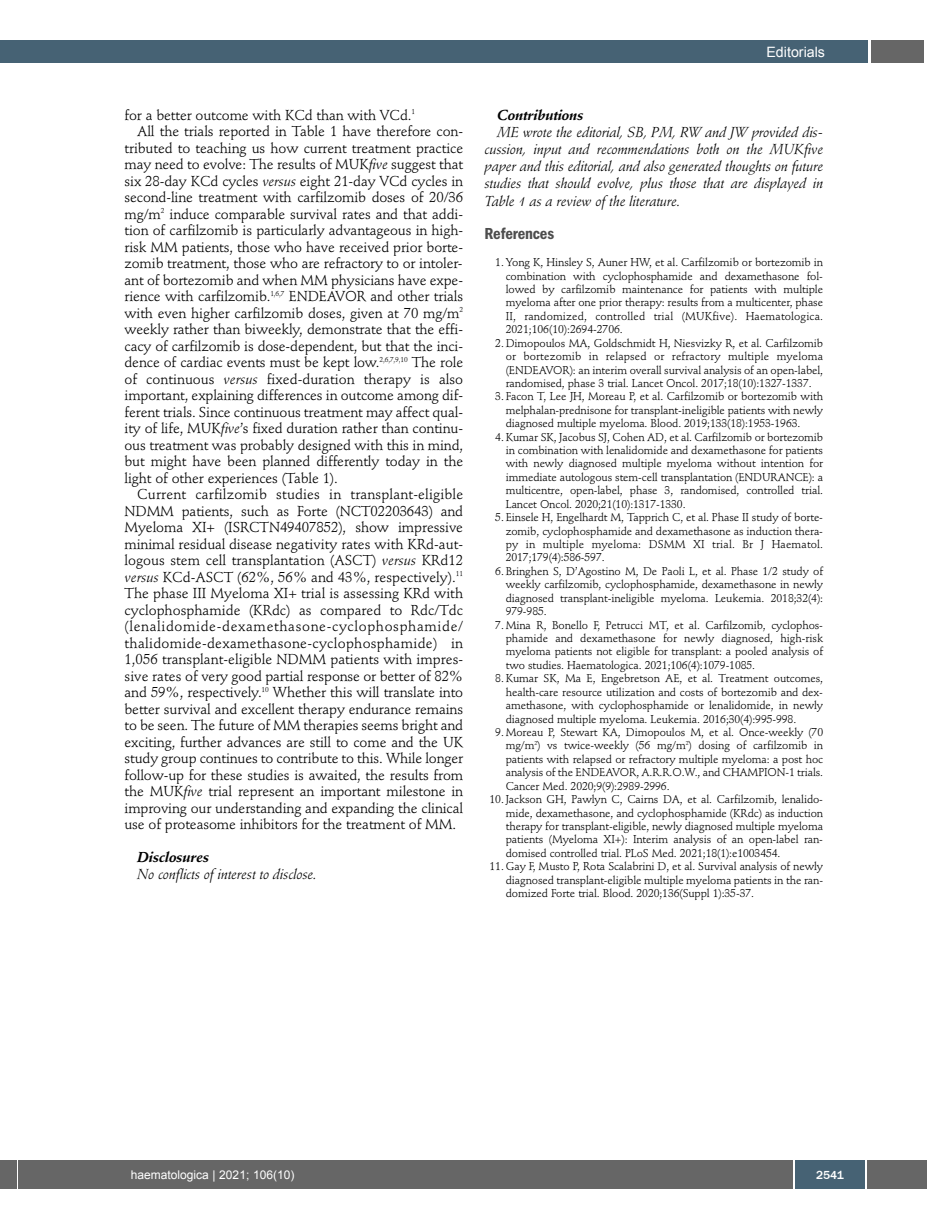
<style>
.page{position:relative;width:927px;height:1225px;background:#fff}
.page>*{position:absolute;margin:0;border:0;box-sizing:border-box;transform-origin:0 0}
.t1{font:600 condensed 16.5px "Franklin Gothic";letter-spacing:-.01em;color:#4d4d4d}
.t2{font:14.25px "Stempel Schneidler";letter-spacing:-.01em;color:#000}
.t3{font:italic 14.25px/17.1px "Stempel Schneidler";letter-spacing:-.01em;color:#000;text-align:justify}
.t4{font:14.25px "Stempel Schneidler";letter-spacing:.01em;color:#000}
.t5{font:14.25px "Stempel Schneidler";letter-spacing:.045em;color:#000}
.t6{font:14.25px "Stempel Schneidler";letter-spacing:.02em;color:#000}
.t7{font:italic 700 14.25px "Stempel Schneidler";letter-spacing:-.01em;color:#000}
.t8{font:14.25px "Arial";color:#fff}
.t9{font:12px "Arial";color:#fff}
.t10{font:500 12px "Franklin Gothic";color:#fff}
.t11{font:11.25px/13.4px "Stempel Schneidler";letter-spacing:-.01em;color:#000;text-align:justify}
.s1{font-style:italic}
</style>
<div class="page">
<div style="left:19px;top:1160px;width:908px;height:28px;background:#666"></div>
<div style="left:871px;top:40px;width:52px;height:22px;background:#666"></div>
<div style="left:18px;top:40px;width:849px;height:22px;background:#466274"></div>
<div style="left:795px;top:1160px;width:70px;height:28px;background:#466274"></div>
<hr style="left:793px;top:1160px;width:2px;height:28px;background:#fff">
<hr style="left:865px;top:1160px;width:2px;height:28px;background:#fff">
<div style="left:0;top:1160px;width:17px;height:28px;background:#666"></div>
<div style="left:0;top:40px;width:19px;height:22px;background:#466274"></div>
<p class="t2" style="left:125px;top:109px;width:292px">for a better outcome with KCd than with VCd.<sup>1</sup></p>
<p class="t2" style="left:137px;top:125px;width:327px">All the trials reported in Table 1 have therefore con-</p>
<p class="t2" style="left:125px;top:142px;width:340px">tributed to teaching us how current treatment practice</p>
<p class="t2" style="left:125px;top:158px;width:340px">may need to evolve: The results of MUK<span class="s1">five</span> suggest that</p>
<p class="t2" style="left:125px;top:175px;width:340px">six 28-day KCd cycles <span class="s1">versus</span> eight 21-day VCd cycles in</p>
<p class="t2" style="left:125px;top:191px;width:340px">second-line treatment with carfilzomib doses of 20/36</p>
<p class="t2" style="left:125px;top:208px;width:340px">mg/m<sup>2</sup> induce comparable survival rates and that addi-</p>
<p class="t2" style="left:125px;top:224px;width:340px">tion of carfilzomib is particularly advantageous in high-</p>
<p class="t2" style="left:125px;top:241px;width:340px">risk MM patients, those who have received prior borte-</p>
<p class="t2" style="left:125px;top:257px;width:340px">zomib treatment, those who are refractory to or intoler-</p>
<p class="t2" style="left:125px;top:274px;width:340px">ant of bortezomib and when MM physicians have expe-</p>
<p class="t2" style="left:125px;top:290px;width:340px">rience with carfilzomib.<sup>1,6,7</sup> ENDEAVOR and other trials</p>
<p class="t2" style="left:125px;top:307px;width:340px">with even higher carfilzomib doses, given at 70 mg/m<sup>2</sup></p>
<p class="t2" style="left:125px;top:323px;width:340px">weekly rather than biweekly, demonstrate that the effi-</p>
<p class="t2" style="left:125px;top:340px;width:340px">cacy of carfilzomib is dose-dependent, but that the inci-</p>
<p class="t2" style="left:125px;top:356px;width:340px">dence of cardiac events must be kept low.<sup>2,6,7,9,10</sup> The role</p>
<p class="t2" style="left:125px;top:373px;width:340px">of continuous <span class="s1">versus</span> fixed-duration therapy is also</p>
<p class="t2" style="left:125px;top:389px;width:340px">important, explaining differences in outcome among dif-</p>
<p class="t2" style="left:125px;top:406px;width:340px">ferent trials. Since continuous treatment may affect qual-</p>
<p class="t2" style="left:125px;top:422px;width:340px">ity of life, MUK<span class="s1">five</span>’s fixed duration rather than continu-</p>
<p class="t2" style="left:125px;top:439px;width:340px">ous treatment was probably designed with this in mind,</p>
<p class="t2" style="left:125px;top:455px;width:340px">but might have been planned differently today in the</p>
<p class="t2" style="left:125px;top:472px;width:215px">light of other experiences (Table 1).</p>
<p class="t4" style="left:137px;top:488px;width:327px">Current carfilzomib studies in transplant-eligible</p>
<p class="t2" style="left:125px;top:505px;width:340px">NDMM patients, such as Forte (NCT02203643) and</p>
<p class="t2" style="left:125px;top:521px;width:340px">Myeloma XI+ (ISRCTN49407852), show impressive</p>
<p class="t2" style="left:125px;top:538px;width:340px">minimal residual disease negativity rates with KRd-aut-</p>
<p class="t2" style="left:125px;top:554px;width:340px">logous stem cell transplantation (ASCT) <span class="s1">versus</span> KRd12</p>
<p class="t2" style="left:125px;top:571px;width:340px"><span class="s1">versus</span> KCd-ASCT (62%, 56% and 43%, respectively).<sup>11</sup></p>
<p class="t2" style="left:125px;top:587px;width:340px">The phase III Myeloma XI+ trial is assessing KRd with</p>
<p class="t2" style="left:125px;top:604px;width:340px">cyclophosphamide (KRdc) as compared to Rdc/Tdc</p>
<p class="t5" style="left:125px;top:620px;width:340px">(lenalidomide-dexamethasone-cyclophosphamide/</p>
<p class="t6" style="left:125px;top:637px;width:340px">thalidomide-dexamethasone-cyclophosphamide) in</p>
<p class="t2" style="left:125px;top:653px;width:340px">1,056 transplant-eligible NDMM patients with impres-</p>
<p class="t2" style="left:125px;top:670px;width:340px">sive rates of very good partial response or better of 82%</p>
<p class="t2" style="left:125px;top:686px;width:340px">and 59%, respectively.<sup>10</sup> Whether this will translate into</p>
<p class="t2" style="left:125px;top:703px;width:340px">better survival and excellent therapy endurance remains</p>
<p class="t2" style="left:125px;top:719px;width:340px">to be seen. The future of MM therapies seems bright and</p>
<p class="t2" style="left:125px;top:736px;width:340px">exciting, further advances are still to come and the UK</p>
<p class="t2" style="left:125px;top:752px;width:340px">study group continues to contribute to this. While longer</p>
<p class="t2" style="left:125px;top:769px;width:340px">follow-up for these studies is awaited, the results from</p>
<p class="t2" style="left:125px;top:785px;width:340px">the MUK<span class="s1">five</span> trial represent an important milestone in</p>
<p class="t2" style="left:125px;top:802px;width:340px">improving our understanding and expanding the clinical</p>
<p class="t2" style="left:125px;top:818px;width:333px">use of proteasome inhibitors for the treatment of MM.</p>
<p class="t7" style="left:137px;top:851px;width:73px">Disclosures</p>
<p class="t3" style="left:137px;top:867px;width:181px">No conflicts of interest to disclose.</p>
<p class="t8" style="left:766px;top:44px;width:60px">Editorials</p>
<p class="t7" style="left:497px;top:109px;width:88px">Contributions</p>
<p class="t3" style="left:484px;top:125px;width:340px;text-indent:13px">ME wrote the editorial, SB, PM, RW and JW provided dis&shy;cussion, input and recommendations both on the MUKfive paper and this editorial, and also generated thoughts on future studies that should evolve, plus those that are displayed in Table 1 as a review of the literature.</p>
<h1 class="t1" style="left:484px;top:228px;width:71px">References</h1>
<p class="t11" style="left:506px;top:257px;width:319px;text-indent:-10px">1. Yong K, Hinsley S, Auner HW, et al. Carfilzomib or bortezomib in combination with cyclophosphamide and dexamethasone fol&shy;lowed by carfilzomib maintenance for patients with multiple myeloma after one prior therapy: results from a multicenter, phase II, randomized, controlled trial (MUKfive). Haematologica.<br>2021;106(10):2694-2706.</p>
<p class="t11" style="left:506px;top:337px;width:319px;text-indent:-10px">2. Dimopoulos MA, Goldschmidt H, Niesvizky R, et al. Carfilzomib or bortezomib in relapsed or refractory multiple myeloma (ENDEAVOR): an interim overall survival analysis of an open-label, randomised, phase 3 trial. Lancet Oncol. 2017;18(10):1327-1337.</p>
<p class="t11" style="left:506px;top:391px;width:319px;text-indent:-10px">3. Facon T, Lee JH, Moreau P, et al. Carfilzomib or bortezomib with melphalan-prednisone for transplant-ineligible patients with newly diagnosed multiple myeloma. Blood. 2019;133(18):1953-1963.</p>
<p class="t11" style="left:506px;top:431px;width:319px;text-indent:-10px">4. Kumar SK, Jacobus SJ, Cohen AD, et al. Carfilzomib or bortezomib in combination with lenalidomide and dexamethasone for patients with newly diagnosed multiple myeloma without intention for immediate autologous stem-cell transplantation (ENDURANCE): a multicentre, open-label, phase 3, randomised, controlled trial.<br>Lancet Oncol. 2020;21(10):1317-1330.</p>
<p class="t11" style="left:506px;top:512px;width:319px;text-indent:-10px">5. Einsele H, Engelhardt M, Tapprich C, et al. Phase II study of borte&shy;zomib, cyclophosphamide and dexamethasone as induction thera&shy;py in multiple myeloma: DSMM XI trial. Br J Haematol.<br>2017;179(4):586-597.</p>
<p class="t11" style="left:506px;top:565px;width:319px;text-indent:-10px">6. Bringhen S, D’Agostino M, De Paoli L, et al. Phase 1/2 study of weekly carfilzomib, cyclophosphamide, dexamethasone in newly diagnosed transplant-ineligible myeloma. Leukemia. 2018;32(4):<br>979-985.</p>
<p class="t11" style="left:506px;top:619px;width:319px;text-indent:-10px">7. Mina R, Bonello F, Petrucci MT, et al. Carfilzomib, cyclophos&shy;phamide and dexamethasone for newly diagnosed, high-risk myeloma patients not eligible for transplant: a pooled analysis of two studies. Haematologica. 2021;106(4):1079-1085.</p>
<p class="t11" style="left:506px;top:673px;width:319px;text-indent:-10px">8. Kumar SK, Ma E, Engebretson AE, et al. Treatment outcomes, health-care resource utilization and costs of bortezomib and dex&shy;amethasone, with cyclophosphamide or lenalidomide, in newly diagnosed multiple myeloma. Leukemia. 2016;30(4):995-998.</p>
<p class="t11" style="left:506px;top:726px;width:319px;text-indent:-10px">9. Moreau P, Stewart KA, Dimopoulos M, et al. Once-weekly (70 mg/m<sup>2</sup>) vs twice-weekly (56 mg/m<sup>2</sup>) dosing of carfilzomib in patients with relapsed or refractory multiple myeloma: a post hoc analysis of the ENDEAVOR, A.R.R.O.W., and CHAMPION-1 trials.<br>Cancer Med. 2020;9(9):2989-2996.</p>
<p class="t11" style="left:506px;top:793px;width:319px;text-indent:-16px">10. Jackson GH, Pawlyn C, Cairns DA, et al. Carfilzomib, lenalido&shy;mide, dexamethasone, and cyclophosphamide (KRdc) as induction therapy for transplant-eligible, newly diagnosed multiple myeloma patients (Myeloma XI+): Interim analysis of an open-label ran&shy;domised controlled trial. PLoS Med. 2021;18(1):e1003454.</p>
<p class="t11" style="left:506px;top:861px;width:319px;text-indent:-16px">11. Gay F, Musto P, Rota Scalabrini D, et al. Survival analysis of newly diagnosed transplant-eligible multiple myeloma patients in the ran&shy;domized Forte trial. Blood. 2020;136(Suppl 1):35-37.</p>
<p class="t9" style="left:131px;top:1168px;width:165px">haematologica | 2021; 106(10)</p>
<p class="t10" style="left:816px;top:1167px;width:29px">2541</p>
</div>
